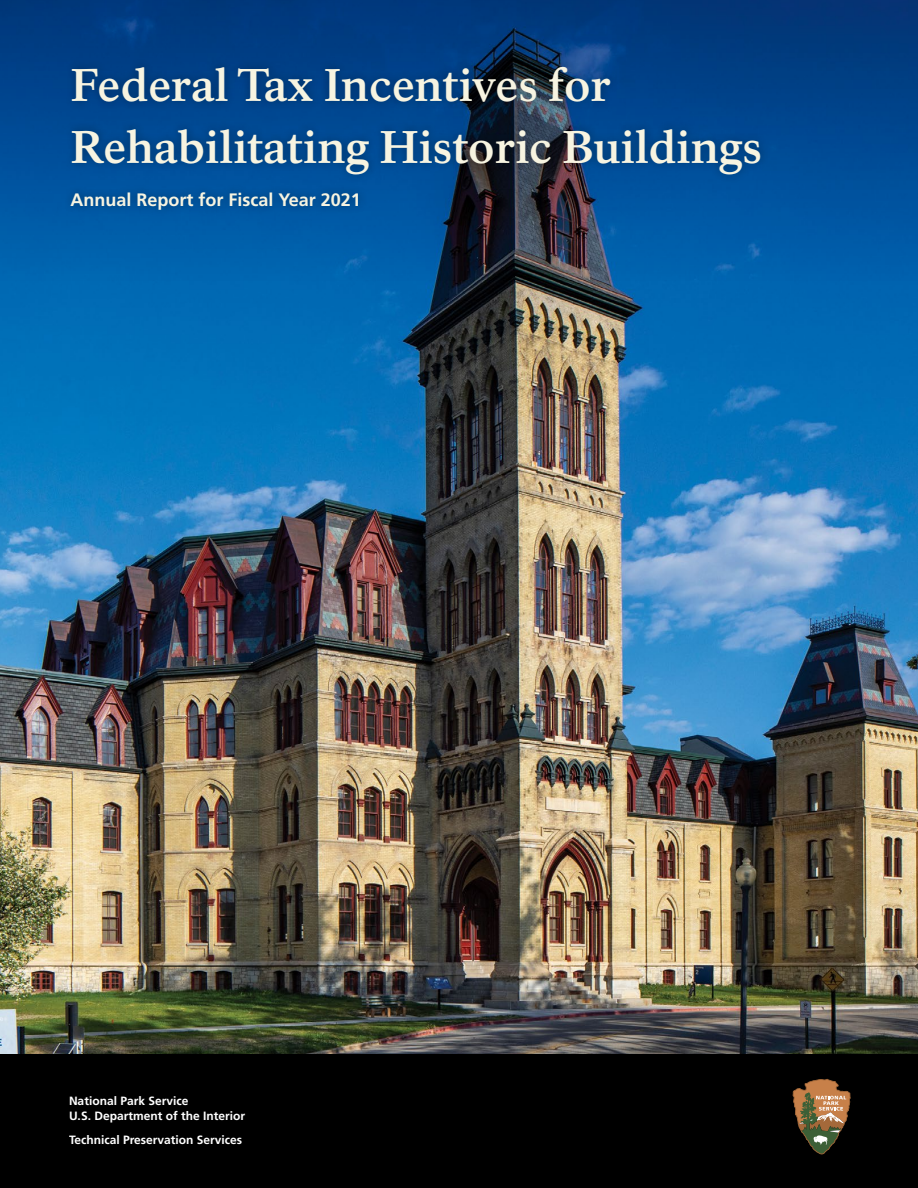
<style>
.page{position:relative;width:918px;height:1188px;background:#fff}
.page>*{position:absolute;margin:0;border:0;box-sizing:border-box;transform-origin:0 0}
.H1_Cover_Title{font:700 45px/61.5px "NPS Rawlinson OT";letter-spacing:-.005em;color:#f7f4e1}
.Cover_sub_head{font:700 18px "Frutiger LT Std";color:#f7f4e1}
.Cover_sub_head_2{font:700 12px "Frutiger LT Std";color:#fff}
</style>
<div class="page">
<img style="left:0;top:281px;width:918px;height:773px">
<svg style="left:0;top:0;width:918px;height:281px;background:#03488c"></svg>
<div style="left:63px;top:58px;width:707px;height:161px;background:#000;opacity:.33"></div>
<div style="left:0;top:1054px;width:918px;height:134px;background:#000"></div>
<svg style="left:793px;top:1079px;width:58px;height:75px"></svg>
<p class="H1_Cover_Title" style="left:70px;top:55px;width:693px">Federal Tax Incentives for<br>Rehabilitating Historic Buildings</p>
<h2 class="Cover_sub_head" style="left:70px;top:189px;width:292px">Annual Report for Fiscal Year 2021</h2>
<h3 class="Cover_sub_head_2" style="left:69px;top:1094px;width:121px">National Park Service</h3>
<h3 class="Cover_sub_head_2" style="left:69px;top:1109px;width:178px">U.S. Department of the Interior</h3>
<h3 class="Cover_sub_head_2" style="left:69px;top:1133px;width:175px">Technical Preservation Services</h3>
</div>
